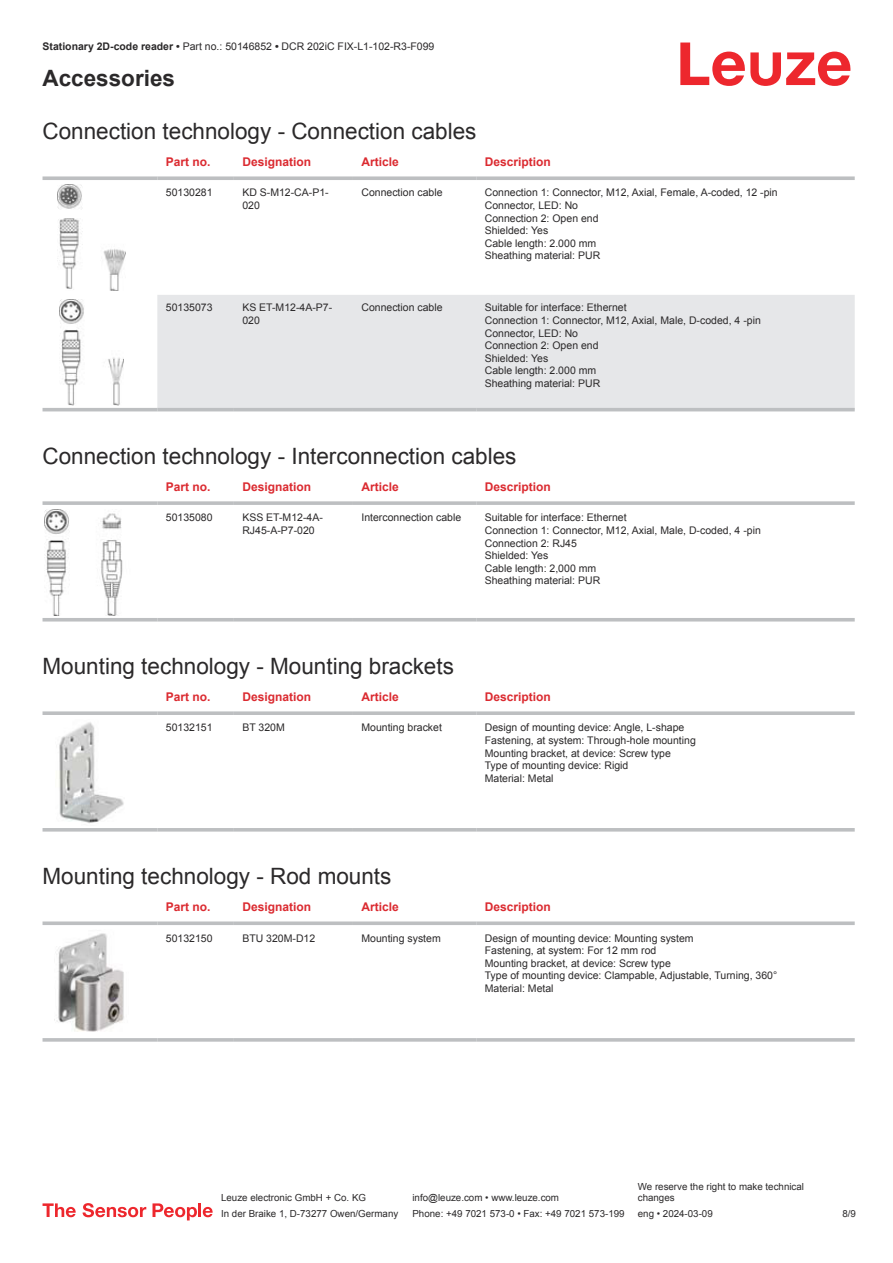
<style>
.page{position:relative;width:893px;height:1263px;background:#fff}
.page>*{position:absolute;margin:0;border:0;box-sizing:border-box;transform-origin:0 0}
.t1{font:22.5px "Arial";color:#2b292a}
.t2{font:700 22.5px "Arial";color:#2b292a}
.t3{font:700 12px "Arial";color:#db2a30}
.t4{font:10.5px/12.6px "Arial";color:#2b292a}
.t5{font:9.75px/11.7px "Arial";color:#2b292a}
.s1{font-weight:700}
</style>
<div class="page">
<svg style="left:680px;top:43px;width:170px;height:43px"></svg>
<div style="left:157px;top:295px;width:698px;height:113px;background:#e6e7e9"></div>
<svg style="left:43px;top:176px;width:114px;height:4px"></svg>
<svg style="left:157px;top:176px;width:77px;height:4px"></svg>
<svg style="left:234px;top:176px;width:119px;height:4px"></svg>
<svg style="left:353px;top:176px;width:123px;height:4px"></svg>
<svg style="left:476px;top:176px;width:379px;height:4px;background:#c4c6c8"></svg>
<hr style="left:43px;top:408px;width:114px;height:3px;background:#bdbfc1">
<hr style="left:157px;top:408px;width:77px;height:3px;background:#bdbfc1">
<hr style="left:234px;top:408px;width:119px;height:3px;background:#bdbfc1">
<hr style="left:353px;top:408px;width:123px;height:3px;background:#bdbfc1">
<hr style="left:476px;top:408px;width:379px;height:3px;background:#bdbfc1">
<img style="left:57px;top:184px;width:68px;height:107px">
<img style="left:59px;top:299px;width:65px;height:106px">
<svg style="left:43px;top:515px;width:812px;height:107px"></svg>
<svg style="left:43px;top:501px;width:114px;height:4px"></svg>
<svg style="left:157px;top:501px;width:77px;height:4px"></svg>
<svg style="left:234px;top:501px;width:119px;height:4px"></svg>
<svg style="left:353px;top:501px;width:123px;height:4px"></svg>
<svg style="left:476px;top:501px;width:379px;height:4px;background:#c3c5c7"></svg>
<hr style="left:43px;top:618px;width:114px;height:3px;background:#bdbfc1">
<hr style="left:157px;top:618px;width:77px;height:3px;background:#bdbfc1">
<hr style="left:234px;top:618px;width:119px;height:3px;background:#bdbfc1">
<hr style="left:353px;top:618px;width:123px;height:3px;background:#bdbfc1">
<hr style="left:476px;top:618px;width:379px;height:3px;background:#bdbfc1">
<img style="left:45px;top:509px;width:93px;height:106px">
<svg style="left:43px;top:831px;width:812px;height:1px"></svg>
<svg style="left:43px;top:711px;width:114px;height:4px"></svg>
<svg style="left:157px;top:711px;width:77px;height:4px"></svg>
<svg style="left:234px;top:711px;width:119px;height:4px"></svg>
<svg style="left:353px;top:711px;width:123px;height:4px"></svg>
<svg style="left:476px;top:711px;width:379px;height:4px;background:#c3c5c7"></svg>
<hr style="left:43px;top:828px;width:114px;height:3px;background:#bdbfc1">
<hr style="left:157px;top:828px;width:77px;height:3px;background:#bdbfc1">
<hr style="left:234px;top:828px;width:119px;height:3px;background:#bdbfc1">
<hr style="left:353px;top:828px;width:123px;height:3px;background:#bdbfc1">
<hr style="left:476px;top:828px;width:379px;height:3px;background:#bdbfc1">
<img style="left:59px;top:722px;width:65px;height:101px">
<svg style="left:43px;top:921px;width:114px;height:4px"></svg>
<svg style="left:157px;top:921px;width:77px;height:4px"></svg>
<svg style="left:234px;top:921px;width:119px;height:4px"></svg>
<svg style="left:353px;top:921px;width:123px;height:4px"></svg>
<svg style="left:476px;top:921px;width:379px;height:4px;background:#c5c6c8"></svg>
<svg style="left:43px;top:1038px;width:114px;height:4px"></svg>
<svg style="left:157px;top:1038px;width:77px;height:4px"></svg>
<svg style="left:234px;top:1038px;width:119px;height:4px"></svg>
<svg style="left:353px;top:1038px;width:123px;height:4px"></svg>
<svg style="left:476px;top:1038px;width:379px;height:4px;background:#c3c5c7"></svg>
<img style="left:54px;top:933px;width:70px;height:99px">
<svg style="left:43px;top:1203px;width:33px;height:14px"></svg>
<svg style="left:83px;top:1203px;width:63px;height:14px"></svg>
<svg style="left:153px;top:1203px;width:44px;height:17px"></svg>
<hr style="left:198px;top:1203px;width:3px;height:14px;background:#ed272d">
<svg style="left:203px;top:1207px;width:10px;height:10px"></svg>
<p class="t4" style="left:43px;top:41px;width:393px"><span class="s1">Stationary 2D-code reader •</span> Part no.: 50146852 <span class="s1">•</span> DCR 202iC FIX-L1-102-R3-F099</p>
<h1 class="t2" style="left:43px;top:70px;width:134px">Accessories</h1>
<h1 class="t1" style="left:43px;top:123px;width:435px">Connection technology - Connection cables</h1>
<p class="t3" style="left:166px;top:157px;width:46px">Part no.</p>
<p class="t3" style="left:242px;top:157px;width:70px">Designation</p>
<p class="t3" style="left:361px;top:157px;width:39px">Article</p>
<p class="t3" style="left:485px;top:157px;width:68px">Description</p>
<p class="t4" style="left:166px;top:187px;width:48px">50130281</p>
<p class="t4" style="left:242px;top:187px;width:88px">KD S-M12-CA-P1-<br>020</p>
<p class="t4" style="left:361px;top:187px;width:83px">Connection cable</p>
<p class="t4" style="left:485px;top:187px;width:294px">Connection 1: Connector, M12, Axial, Female, A-coded, 12 -pin<br>Connector, LED: No<br>Connection 2: Open end<br>Shielded: Yes<br>Cable length: 2.000 mm<br>Sheathing material: PUR</p>
<p class="t4" style="left:166px;top:302px;width:48px">50135073</p>
<p class="t4" style="left:242px;top:302px;width:91px">KS ET-M12-4A-P7-<br>020</p>
<p class="t4" style="left:361px;top:302px;width:83px">Connection cable</p>
<p class="t4" style="left:485px;top:302px;width:278px">Suitable for interface: Ethernet<br>Connection 1: Connector, M12, Axial, Male, D-coded, 4 -pin<br>Connector, LED: No<br>Connection 2: Open end<br>Shielded: Yes<br>Cable length: 2.000 mm<br>Sheathing material: PUR</p>
<h1 class="t1" style="left:43px;top:448px;width:475px">Connection technology - Interconnection cables</h1>
<p class="t3" style="left:166px;top:482px;width:46px">Part no.</p>
<p class="t3" style="left:242px;top:482px;width:70px">Designation</p>
<p class="t3" style="left:361px;top:482px;width:39px">Article</p>
<p class="t3" style="left:485px;top:482px;width:68px">Description</p>
<p class="t4" style="left:166px;top:512px;width:48px">50135080</p>
<p class="t4" style="left:242px;top:512px;width:82px">KSS ET-M12-4A-<br>RJ45-A-P7-020</p>
<p class="t4" style="left:361px;top:512px;width:101px">Interconnection cable</p>
<p class="t4" style="left:485px;top:512px;width:278px">Suitable for interface: Ethernet<br>Connection 1: Connector, M12, Axial, Male, D-coded, 4 -pin<br>Connection 2: RJ45<br>Shielded: Yes<br>Cable length: 2,000 mm<br>Sheathing material: PUR</p>
<h1 class="t1" style="left:43px;top:658px;width:413px">Mounting technology - Mounting brackets</h1>
<p class="t3" style="left:166px;top:692px;width:46px">Part no.</p>
<p class="t3" style="left:242px;top:692px;width:70px">Designation</p>
<p class="t3" style="left:361px;top:692px;width:39px">Article</p>
<p class="t3" style="left:485px;top:692px;width:68px">Description</p>
<p class="t4" style="left:166px;top:722px;width:48px">50132151</p>
<p class="t4" style="left:242px;top:722px;width:44px">BT 320M</p>
<p class="t4" style="left:361px;top:722px;width:82px">Mounting bracket</p>
<p class="t4" style="left:485px;top:722px;width:213px">Design of mounting device: Angle, L-shape Fastening, at system: Through-hole mounting Mounting bracket, at device: Screw type Type of mounting device: Rigid<br>Material: Metal</p>
<h1 class="t1" style="left:43px;top:868px;width:350px">Mounting technology - Rod mounts</h1>
<p class="t3" style="left:166px;top:902px;width:46px">Part no.</p>
<p class="t3" style="left:242px;top:902px;width:70px">Designation</p>
<p class="t3" style="left:361px;top:902px;width:39px">Article</p>
<p class="t3" style="left:485px;top:902px;width:68px">Description</p>
<p class="t4" style="left:166px;top:932px;width:48px">50132150</p>
<p class="t4" style="left:242px;top:932px;width:74px">BTU 320M-D12</p>
<p class="t4" style="left:361px;top:932px;width:81px">Mounting system</p>
<p class="t4" style="left:485px;top:932px;width:294px">Design of mounting device: Mounting system<br>Fastening, at system: For 12 mm rod<br>Mounting bracket, at device: Screw type<br>Type of mounting device: Clampable, Adjustable, Turning, 360° Material: Metal</p>
<p class="t5" style="left:221px;top:1193px;width:146px">Leuze electronic GmbH + Co. KG</p>
<p class="t5" style="left:412px;top:1193px;width:148px">info@leuze.com • www.leuze.com</p>
<p class="t5" style="left:638px;top:1181px;width:168px">We reserve the right to make technical changes</p>
<p class="t5" style="left:221px;top:1209px;width:179px">In der Braike 1, D-73277 Owen/Germany</p>
<p class="t5" style="left:412px;top:1209px;width:214px">Phone: +49 7021 573-0 • Fax: +49 7021 573-199</p>
<p class="t5" style="left:638px;top:1209px;width:76px">eng • 2024-03-09</p>
<p class="t5" style="left:842px;top:1209px;width:15px">8 /9</p>
</div>
